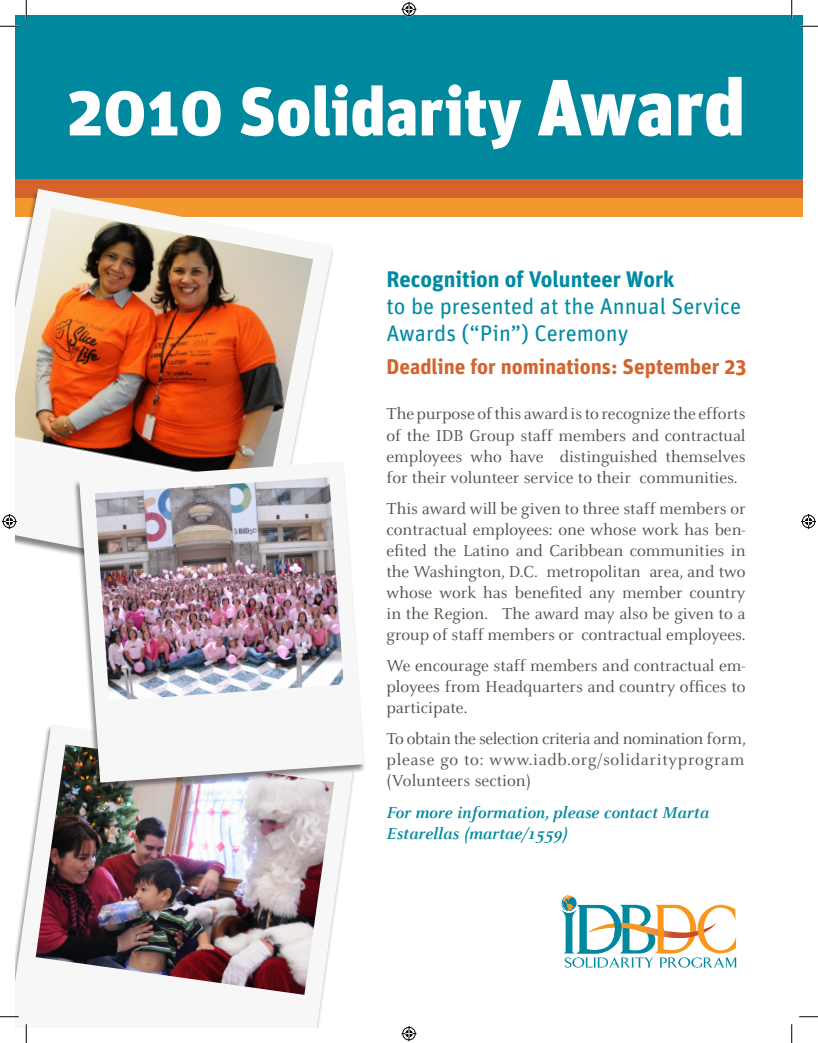
<style>
.page{position:relative;width:818px;height:1043px;background:#fff}
.page>*{position:absolute;margin:0;border:0;box-sizing:border-box;transform-origin:0 0}
.t1{font:900 68px "Unit";color:#fff}
.t2{font:22.5px/27px "Unit";color:#018aa2}
.t3{font:700 21.25px "Unit";color:#d4632c}
.t4{font:17.5px/21px "Celeste";color:#535249;text-align:justify}
.t5{font:17.5px/21px "Celeste";letter-spacing:-.025em;color:#535249}
.t6{font:italic 700 17.5px/21px "Celeste";color:#00889f}
.s1{font-size:79.62px}
.s2{font-weight:700}
</style>
<div class="page">
<div style="left:15px;top:15px;width:787px;height:174px;background:#00889f"></div>
<div style="left:15px;top:198px;width:787px;height:18px;background:#f3972f"></div>
<div style="left:15px;top:179px;width:787px;height:19px;background:#d4632c"></div>
<svg style="left:15px;top:726px;width:337px;height:302px"></svg>
<img style="left:36px;top:744px;width:298px;height:250px">
<svg style="left:15px;top:189px;width:317px;height:366px"></svg>
<img style="left:15px;top:208px;width:298px;height:280px">
<div style="left:73px;top:462px;width:293px;height:329px;background:#231f20;opacity:.53"></div>
<svg style="left:79px;top:461px;width:285px;height:321px"></svg>
<img style="left:95px;top:477px;width:248px;height:224px">
<svg style="left:561px;top:895px;width:175px;height:72px"></svg>
<svg style="left:0;top:25px;width:19px;height:2px"></svg>
<svg style="left:799px;top:25px;width:19px;height:2px"></svg>
<svg style="left:0;top:1015px;width:19px;height:2px"></svg>
<svg style="left:799px;top:1016px;width:19px;height:1px"></svg>
<svg style="left:25px;top:0;width:2px;height:19px"></svg>
<svg style="left:25px;top:1024px;width:2px;height:18px"></svg>
<svg style="left:790px;top:0;width:2px;height:19px"></svg>
<svg style="left:791px;top:1024px;width:1px;height:18px"></svg>
<svg style="left:401px;top:2px;width:15px;height:15px"></svg>
<svg style="left:401px;top:1026px;width:15px;height:15px"></svg>
<svg style="left:2px;top:514px;width:15px;height:15px"></svg>
<svg style="left:801px;top:514px;width:15px;height:15px"></svg>
<p class="t1" style="left:67px;top:69px;width:679px">2010 Solidarity <span class="s1">Award</span></p>
<p class="t2" style="left:386px;top:265px;width:356px"><span class="s2">Recognition of Volunteer Work<br></span>to be presented at the Annual Service<br>Awards (“Pin”) Ceremony</p>
<p class="t3" style="left:386px;top:354px;width:361px">Deadline for nominations: September 23</p>
<p class="t4" style="left:386px;top:404px;width:360px">The purpose of this award is to recognize the efforts of the IDB Group staff members and contractual employees who have distinguished themselves for their volunteer service to their communities.</p>
<p class="t4" style="left:386px;top:498px;width:360px">This award will be given to three staff members or contractual employees: one whose work has ben&shy;efited the Latino and Caribbean communities in the Washington, D.C. metropolitan area, and two whose work has benefited any member country in the Region. The award may also be given to a group of staff members or contractual employees.</p>
<p class="t4" style="left:386px;top:655px;width:360px">We encourage staff members and contractual em&shy;ployees from Headquarters and country offices to participate.</p>
<p class="t5" style="left:386px;top:728px;width:361px">To obtain the selection criteria and nomination form, please go to: www.iadb.org/solidarityprogram</p>
<p class="t4" style="left:386px;top:770px;width:146px">(Volunteers section)</p>
<p class="t6" style="left:386px;top:802px;width:324px">For more information, please contact Marta<br>Estarellas (martae/1559)</p>
</div>
